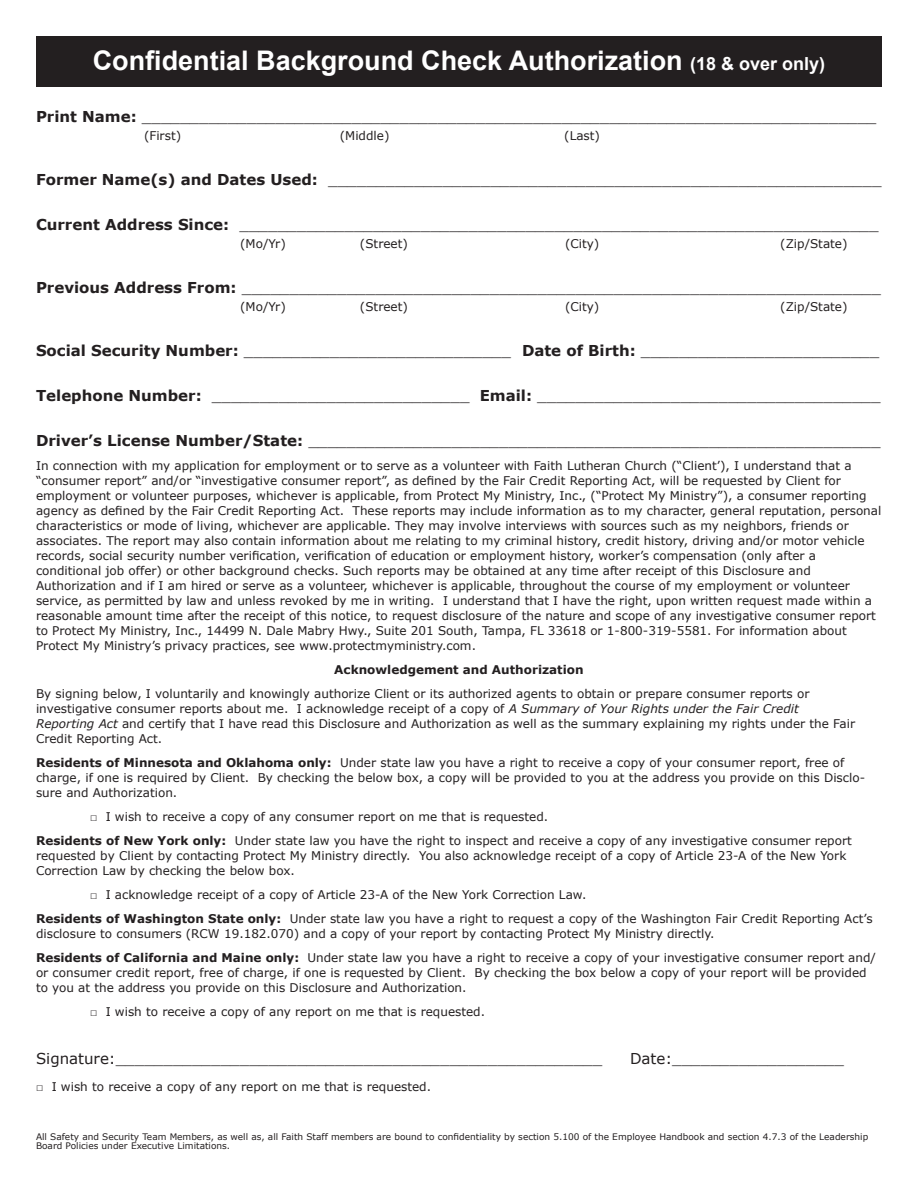
<style>
.page{position:relative;width:918px;height:1188px;background:#fff}
.page>*{position:absolute;margin:0;border:0;box-sizing:border-box;transform-origin:0 0}
.t1{font:700 27px "Arial";color:#fff}
.t2{font:15px "Verdana";color:#231f20}
.t3{font:12px/15px "Verdana";color:#231f20}
.t4{font:700 12px "Verdana";color:#231f20}
.t5{font:9px/9.4px "Verdana";color:#231f20}
.s1{font-size:18px}
.s2{font-weight:700}
.s3{font-style:italic}
</style>
<div class="page">
<div style="left:36px;top:36px;width:846px;height:50px;background:#231f20"></div>
<h1 class="t1" style="left:93px;top:43px;width:734px">Confidential Background Check Authorization <span class="s1">(18 &amp; over only)</span></h1>
<p class="t2" style="left:36px;top:106px;width:842px"><span class="s2">Print Name:</span> _____________________________________________________________________________</p>
<p class="t3" style="left:144px;top:128px;width:39px">(First)</p>
<p class="t3" style="left:340px;top:128px;width:51px">(Middle)</p>
<p class="t3" style="left:564px;top:128px;width:37px">(Last)</p>
<p class="t2" style="left:36px;top:169px;width:847px"><span class="s2">Former Name(s) and Dates Used:</span> __________________________________________________________</p>
<p class="t2" style="left:36px;top:214px;width:844px"><span class="s2">Current Address Since:</span> ___________________________________________________________________</p>
<p class="t3" style="left:240px;top:236px;width:47px">(Mo/Yr)</p>
<p class="t3" style="left:360px;top:236px;width:49px">(Street)</p>
<p class="t3" style="left:565px;top:236px;width:36px">(City)</p>
<p class="t3" style="left:780px;top:236px;width:69px">(Zip/State)</p>
<p class="t2" style="left:36px;top:277px;width:846px"><span class="s2">Previous Address From:</span> ___________________________________________________________________</p>
<p class="t3" style="left:240px;top:299px;width:47px">(Mo/Yr)</p>
<p class="t3" style="left:360px;top:299px;width:49px">(Street)</p>
<p class="t3" style="left:565px;top:299px;width:36px">(City)</p>
<p class="t3" style="left:780px;top:299px;width:69px">(Zip/State)</p>
<p class="t2" style="left:36px;top:340px;width:845px"><span class="s2">Social Security Number:</span> ____________________________ <span class="s2">Date of Birth:</span> _________________________</p>
<p class="t2" style="left:36px;top:385px;width:846px"><span class="s2">Telephone Number:</span> ___________________________ <span class="s2">Email:</span> ____________________________________</p>
<p class="t2" style="left:36px;top:430px;width:846px"><span class="s2">Driver’s License Number/State:</span> ____________________________________________________________</p>
<p class="t3" style="left:36px;top:458px;width:847px">In connection with my application for employment or to serve as a volunteer with Faith Lutheran Church (“Client’), I understand that a “consumer report” and/or “investigative consumer report”, as defined by the Fair Credit Reporting Act, will be requested by Client for employment or volunteer purposes, whichever is applicable, from Protect My Ministry, Inc., (“Protect My Ministry”), a consumer reporting agency as defined by the Fair Credit Reporting Act. These reports may include information as to my character, general reputation, personal characteristics or mode of living, whichever are applicable. They may involve interviews with sources such as my neighbors, friends or associates. The report may also contain information about me relating to my criminal history, credit history, driving and/or motor vehicle records, social security number verification, verification of education or employment history, worker’s compensation (only after a conditional job offer) or other background checks. Such reports may be obtained at any time after receipt of this Disclosure and Authorization and if I am hired or serve as a volunteer, whichever is applicable, throughout the course of my employment or volunteer service, as permitted by law and unless revoked by me in writing. I understand that I have the right, upon written request made within a reasonable amount time after the receipt of this notice, to request disclosure of the nature and scope of any investigative consumer report to Protect My Ministry, Inc., 14499 N. Dale Mabry Hwy., Suite 201 South, Tampa, FL 33618 or 1-800-319-5581. For information about Protect My Ministry’s privacy practices, see www.protectmyministry.com.</p>
<p class="t4" style="left:334px;top:661px;width:251px">Acknowledgement and Authorization</p>
<p class="t3" style="left:36px;top:686px;width:821px">By signing below, I voluntarily and knowingly authorize Client or its authorized agents to obtain or prepare consumer reports or investigative consumer reports about me. I acknowledge receipt of a copy of <span class="s3">A Summary of Your Rights under the Fair Credit Reporting Act</span> and certify that I have read this Disclosure and Authorization as well as the summary explaining my rights under the Fair Credit Reporting Act.</p>
<p class="t3" style="left:36px;top:755px;width:831px"><span class="s2">Residents of Minnesota and Oklahoma only:</span> Under state law you have a right to receive a copy of your consumer report, free of charge, if one is required by Client. By checking the below box, a copy will be provided to you at the address you provide on this Disclo&shy;sure and Authorization.</p>
<p class="t3" style="left:36px;top:805px;width:817px;line-height:24px;text-indent:54px">□ I wish to receive a copy of any consumer report on me that is requested.<br><span class="s2">Residents of New York only:</span> Under state law you have the right to inspect and receive a copy of any investigative consumer report</p>
<p class="t3" style="left:36px;top:848px;width:812px">requested by Client by contacting Protect My Ministry directly. You also acknowledge receipt of a copy of Article 23-A of the New York<br>Correction Law by checking the below box.</p>
<p class="t3" style="left:36px;top:883px;width:838px;line-height:24px;text-indent:54px">□ I acknowledge receipt of a copy of Article 23-A of the New York Correction Law.<br><span class="s2">Residents of Washington State only:</span> Under state law you have a right to request a copy of the Washington Fair Credit Reporting Act’s</p>
<p class="t3" style="left:36px;top:922px;width:842px;line-height:24px">disclosure to consumers (RCW 19.182.070) and a copy of your report by contacting Protect My Ministry directly.<br><span class="s2">Residents of California and Maine only:</span> Under state law you have a right to receive a copy of your investigative consumer report and/</p>
<p class="t3" style="left:36px;top:965px;width:832px">or consumer credit report, free of charge, if one is requested by Client. By checking the box below a copy of your report will be provided to you at the address you provide on this Disclosure and Authorization.</p>
<p class="t3" style="left:90px;top:1004px;width:397px">□ I wish to receive a copy of any report on me that is requested.</p>
<p class="t2" style="left:36px;top:1048px;width:568px">Signature:___________________________________________________</p>
<p class="t2" style="left:630px;top:1048px;width:215px">Date:__________________</p>
<p class="t3" style="left:36px;top:1079px;width:397px">□ I wish to receive a copy of any report on me that is requested.</p>
<p class="t5" style="left:36px;top:1132px;width:834px">All Safety and Security Team Members, as well as, all Faith Staff members are bound to confidentiality by section 5.100 of the Employee Handbook and section 4.7.3 of the Leadership<br>Board Policies under Executive Limitations.</p>
</div>
